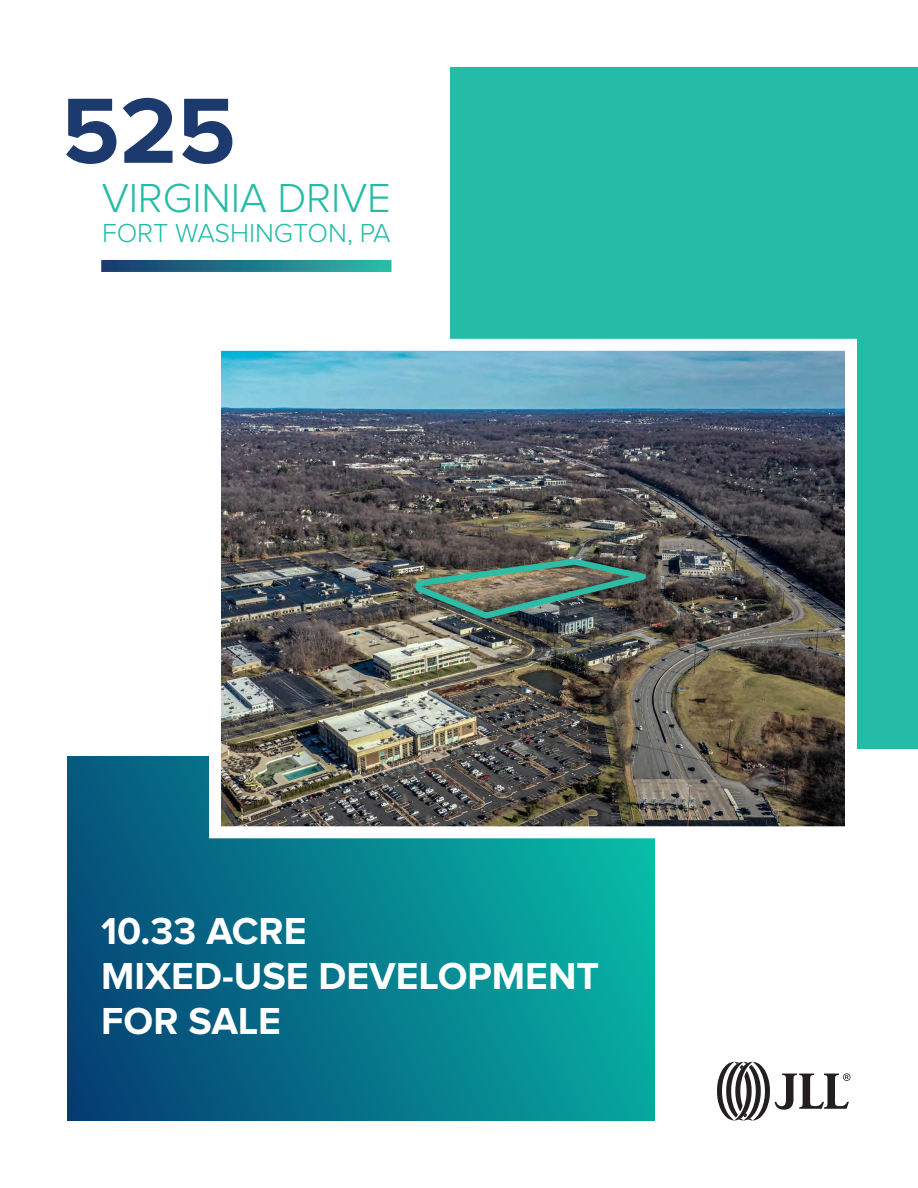
<style>
.page{position:relative;width:918px;height:1188px;background:#fff}
.page>*{position:absolute;margin:0;border:0;box-sizing:border-box;transform-origin:0 0}
.title_1{font:700 96px "Proxima Nova";color:#1d3a6f}
.title_1-2{font:300 42px "Proxima Nova";letter-spacing:-.005em;color:#24bca6}
.title_1-3{font:700 39px "Proxima Nova";color:#fff}
.title_1-4{font:300 27px "Proxima Nova";color:#24bca6}
</style>
<div class="page">
<svg style="left:68px;top:756px;width:587px;height:364px;background:#067a8c"></svg>
<div style="left:450px;top:68px;width:468px;height:681px;background:#24bca6"></div>
<img style="left:222px;top:352px;width:622px;height:473px">
<div style="left:209px;top:339px;width:648px;height:499px;border:12px solid #fff"></div>
<svg style="left:101px;top:260px;width:291px;height:12px;background:#23798a"></svg>
<svg style="left:717px;top:1062px;width:134px;height:59px"></svg>
<img style="left:411px;top:556px;width:258px;height:66px">
<p class="title_1" style="left:61px;top:87px;width:176px">525</p>
<p class="title_1-2" style="left:102px;top:178px;width:291px">VIRGINIA DRIVE</p>
<p class="title_1-4" style="left:102px;top:220px;width:290px">FORT WASHINGTON, PA</p>
<p class="title_1-3" style="left:101px;top:913px;width:207px">10.33 ACRE</p>
<p class="title_1-3" style="left:101px;top:958px;width:499px">MIXED-USE DEVELOPMENT</p>
<p class="title_1-3" style="left:101px;top:1003px;width:181px">FOR SALE</p>
</div>
